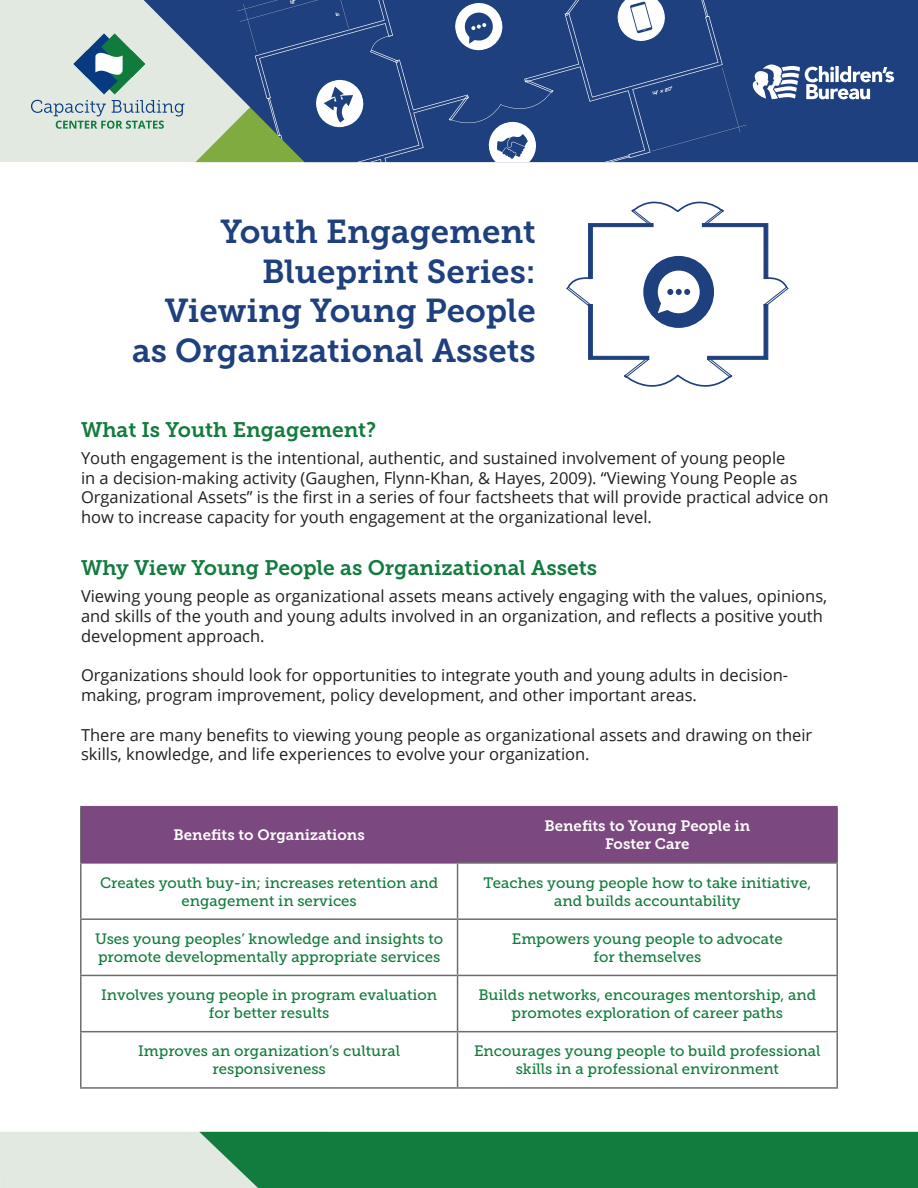
<style>
.page{position:relative;width:918px;height:1188px;background:#fff}
.page>*{position:absolute;margin:0;border:0;box-sizing:border-box;transform-origin:0 0}
.t1{font:33px/39.6px "Museo Slab 700";color:#1e407e;text-align:right}
.t2{font:21px "Museo Slab 700";color:#127c3e}
.t3{font:16.5px/19.8px "Open Sans";color:#231f20}
.t4{font:15px/18px "Museo Slab 500";color:#127c3e;text-align:center}
.t5{font:15px/18px "Museo Slab 700";color:#fff;text-align:center}
.t6{font:5.25px "Komika Display";color:#fff}
</style>
<div class="page">
<div style="left:0;top:0;width:144px;height:162px;background:#e2e9e0"></div>
<svg style="left:144px;top:0;width:774px;height:162px;background:#355389"></svg>
<svg style="left:31px;top:33px;width:153px;height:96px;background:#b9cec8"></svg>
<svg style="left:752px;top:64px;width:142px;height:35px"></svg>
<svg style="left:0;top:1132px;width:918px;height:56px;background:#469766"></svg>
<hr style="left:80px;top:806px;width:378px;height:1px;background:#6c6d70">
<hr style="left:80px;top:807px;width:2px;height:55px;background:#6c6d70">
<hr style="left:458px;top:806px;width:380px;height:1px;background:#6c6d70">
<hr style="left:836px;top:807px;width:2px;height:55px;background:#6c6d70">
<hr style="left:80px;top:862px;width:378px;height:2px;background:#6c6d70">
<hr style="left:80px;top:918px;width:378px;height:2px;background:#6c6d70">
<hr style="left:80px;top:975px;width:378px;height:1px;background:#6c6d70">
<hr style="left:80px;top:1031px;width:378px;height:1px;background:#6c6d70">
<hr style="left:80px;top:1087px;width:378px;height:2px;background:#6c6d70">
<div style="left:81px;top:807px;width:377px;height:56px;background:#7c4880"></div>
<div style="left:458px;top:807px;width:379px;height:56px;background:#7c4880"></div>
<hr style="left:80px;top:864px;width:2px;height:54px;background:#6c6d70">
<hr style="left:458px;top:862px;width:380px;height:2px;background:#6c6d70">
<hr style="left:457px;top:864px;width:1px;height:54px;background:#6c6d70">
<hr style="left:836px;top:864px;width:2px;height:54px;background:#6c6d70">
<hr style="left:80px;top:920px;width:2px;height:55px;background:#6c6d70">
<hr style="left:458px;top:918px;width:380px;height:2px;background:#6c6d70">
<hr style="left:457px;top:920px;width:1px;height:55px;background:#6c6d70">
<hr style="left:836px;top:920px;width:2px;height:55px;background:#6c6d70">
<hr style="left:80px;top:976px;width:2px;height:55px;background:#6c6d70">
<hr style="left:458px;top:975px;width:380px;height:1px;background:#6c6d70">
<hr style="left:457px;top:976px;width:1px;height:55px;background:#6c6d70">
<hr style="left:836px;top:976px;width:2px;height:55px;background:#6c6d70">
<hr style="left:80px;top:1032px;width:2px;height:55px;background:#6c6d70">
<hr style="left:458px;top:1031px;width:380px;height:1px;background:#6c6d70">
<hr style="left:457px;top:1032px;width:1px;height:55px;background:#6c6d70">
<hr style="left:836px;top:1032px;width:2px;height:55px;background:#6c6d70">
<hr style="left:458px;top:1087px;width:380px;height:2px;background:#6c6d70">
<svg style="left:566px;top:201px;width:223px;height:186px"></svg>
<svg style="left:196px;top:0;width:550px;height:162px;background:#3b5a8a"></svg>
<h1 class="t1" style="left:132px;top:212px;width:405px">Youth Engagement<br>Blueprint Series:<br>Viewing Young People as Organizational Assets</h1>
<p class="t6" style="left:652px;top:90px;width:22px;rotate:-15deg">14’ x 20’</p>
<h2 class="t2" style="left:81px;top:418px;width:297px">What Is Youth Engagement?</h2>
<p class="t3" style="left:81px;top:447px;width:749px">Youth engagement is the intentional, authentic, and sustained involvement of young people<br>in a decision-making activity (Gaughen, Flynn-Khan, &amp; Hayes, 2009). “Viewing Young People as Organizational Assets” is the first in a series of four factsheets that will provide practical advice on how to increase capacity for youth engagement at the organizational level.</p>
<h2 class="t2" style="left:81px;top:556px;width:518px">Why View Young People as Organizational Assets</h2>
<p class="t3" style="left:81px;top:586px;width:748px">Viewing young people as organizational assets means actively engaging with the values, opinions, and skills of the youth and young adults involved in an organization, and reflects a positive youth development approach.</p>
<p class="t3" style="left:81px;top:665px;width:709px">Organizations should look for opportunities to integrate youth and young adults in decision&shy;making, program improvement, policy development, and other important areas.</p>
<p class="t3" style="left:81px;top:724px;width:733px">There are many benefits to viewing young people as organizational assets and drawing on their skills, knowledge, and life experiences to evolve your organization.</p>
<p class="t5" style="left:174px;top:826px;width:193px">Benefits to Organizations</p>
<p class="t5" style="left:544px;top:817px;width:207px">Benefits to Young People in<br>Foster Care</p>
<p class="t4" style="left:100px;top:874px;width:340px">Creates youth buy-in; increases retention and engagement in services</p>
<p class="t4" style="left:483px;top:874px;width:329px">Teaches young people how to take initiative, and builds accountability</p>
<p class="t4" style="left:95px;top:930px;width:350px;text-align:left">Uses young peoples’ knowledge and insights to promote developmentally appropriate services</p>
<p class="t4" style="left:512px;top:930px;width:273px">Empowers young people to advocate for themselves</p>
<p class="t4" style="left:101px;top:986px;width:337px">Involves young people in program evaluation for better results</p>
<p class="t4" style="left:478px;top:986px;width:339px">Builds networks, encourages mentorship, and promotes exploration of career paths</p>
<p class="t4" style="left:138px;top:1042px;width:263px">Improves an organization’s cultural responsiveness</p>
<p class="t4" style="left:474px;top:1042px;width:348px">Encourages young people to build professional skills in a professional environment</p>
</div>
